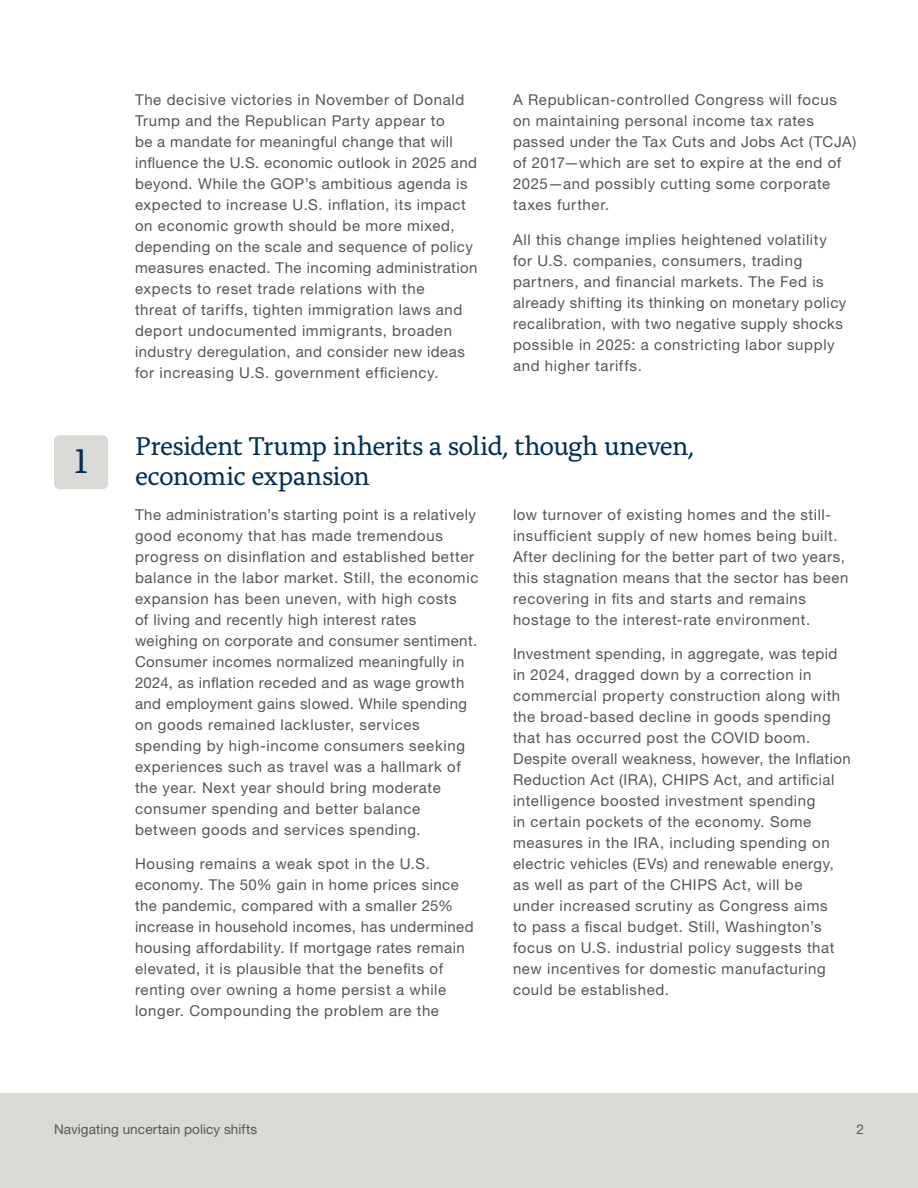
<style>
.page{position:relative;width:918px;height:1188px;background:#fff}
.page>*{position:absolute;margin:0;border:0;box-sizing:border-box;transform-origin:0 0}
.t1{font:36px "Alda Pro";color:#003057}
.Heads__alda{font:27px/30px "Alda Pro";letter-spacing:-.03em;color:#003057}
.Body__10_14_Roman{font:15px/21px "Helvetica Neue LT Pro";letter-spacing:.04em;color:#565656}
.t2{font:13.5px "Helvetica Neue LT Pro";letter-spacing:.01em;color:#565656}
</style>
<div class="page">
<div style="left:0;top:1094px;width:918px;height:94px;background:#d9d9d6"></div>
<div style="left:54px;top:435px;width:54px;height:54px;background:#d9d9d6;border-radius:5px"></div>
<p class="t1" style="left:74px;top:434px;width:15px">1</p>
<p class="Body__10_14_Roman" style="left:135px;top:89px;width:344px">The decisive victories in November of Donald Trump and the Republican Party appear to<br>be a mandate for meaningful change that will influence the U.S. economic outlook in 2025 and beyond. While the GOP’s ambitious agenda is expected to increase U.S. inflation, its impact on economic growth should be more mixed, depending on the scale and sequence of policy measures enacted. The incoming administration expects to reset trade relations with the<br>threat of tariffs, tighten immigration laws and deport undocumented immigrants, broaden industry deregulation, and consider new ideas for increasing U.S. government efficiency.</p>
<p class="Body__10_14_Roman" style="left:513px;top:89px;width:345px">A Republican-controlled Congress will focus on maintaining personal income tax rates passed under the Tax Cuts and Jobs Act (TCJA) of 2017—which are set to expire at the end of 2025—and possibly cutting some corporate taxes further.</p>
<p class="Body__10_14_Roman" style="left:513px;top:229px;width:335px">All this change implies heightened volatility for U.S. companies, consumers, trading partners, and financial markets. The Fed is already shifting its thinking on monetary policy recalibration, with two negative supply shocks possible in 2025: a constricting labor supply and higher tariffs.</p>
<p class="Heads__alda" style="left:135px;top:429px;width:561px">President Trump inherits a solid, though uneven, economic expansion</p>
<p class="Body__10_14_Roman" style="left:135px;top:504px;width:345px">The administration’s starting point is a relatively good economy that has made tremendous progress on disinflation and established better balance in the labor market. Still, the economic expansion has been uneven, with high costs<br>of living and recently high interest rates weighing on corporate and consumer sentiment.<br>Consumer incomes normalized meaningfully in 2024, as inflation receded and as wage growth and employment gains slowed. While spending on goods remained lackluster, services spending by high-income consumers seeking experiences such as travel was a hallmark of the year. Next year should bring moderate consumer spending and better balance between goods and services spending.</p>
<p class="Body__10_14_Roman" style="left:135px;top:853px;width:340px">Housing remains a weak spot in the U.S. economy. The 50% gain in home prices since the pandemic, compared with a smaller 25% increase in household incomes, has undermined housing affordability. If mortgage rates remain elevated, it is plausible that the benefits of renting over owning a home persist a while longer. Compounding the problem are the</p>
<p class="Body__10_14_Roman" style="left:513px;top:504px;width:337px">low turnover of existing homes and the still&shy;insufficient supply of new homes being built.<br>After declining for the better part of two years, this stagnation means that the sector has been recovering in fits and starts and remains hostage to the interest-rate environment.</p>
<p class="Body__10_14_Roman" style="left:513px;top:643px;width:339px">Investment spending, in aggregate, was tepid in 2024, dragged down by a correction in commercial property construction along with the broad-based decline in goods spending that has occurred post the COVID boom.<br>Despite overall weakness, however, the Inflation Reduction Act (IRA), CHIPS Act, and artificial intelligence boosted investment spending<br>in certain pockets of the economy. Some measures in the IRA, including spending on electric vehicles (EVs) and renewable energy, as well as part of the CHIPS Act, will be<br>under increased scrutiny as Congress aims<br>to pass a fiscal budget. Still, Washington’s focus on U.S. industrial policy suggests that new incentives for domestic manufacturing could be established.</p>
<p class="t2" style="left:54px;top:1121px;width:205px">Navigating uncertain policy shifts</p>
<p class="t2" style="left:857px;top:1121px;width:9px">2</p>
</div>
